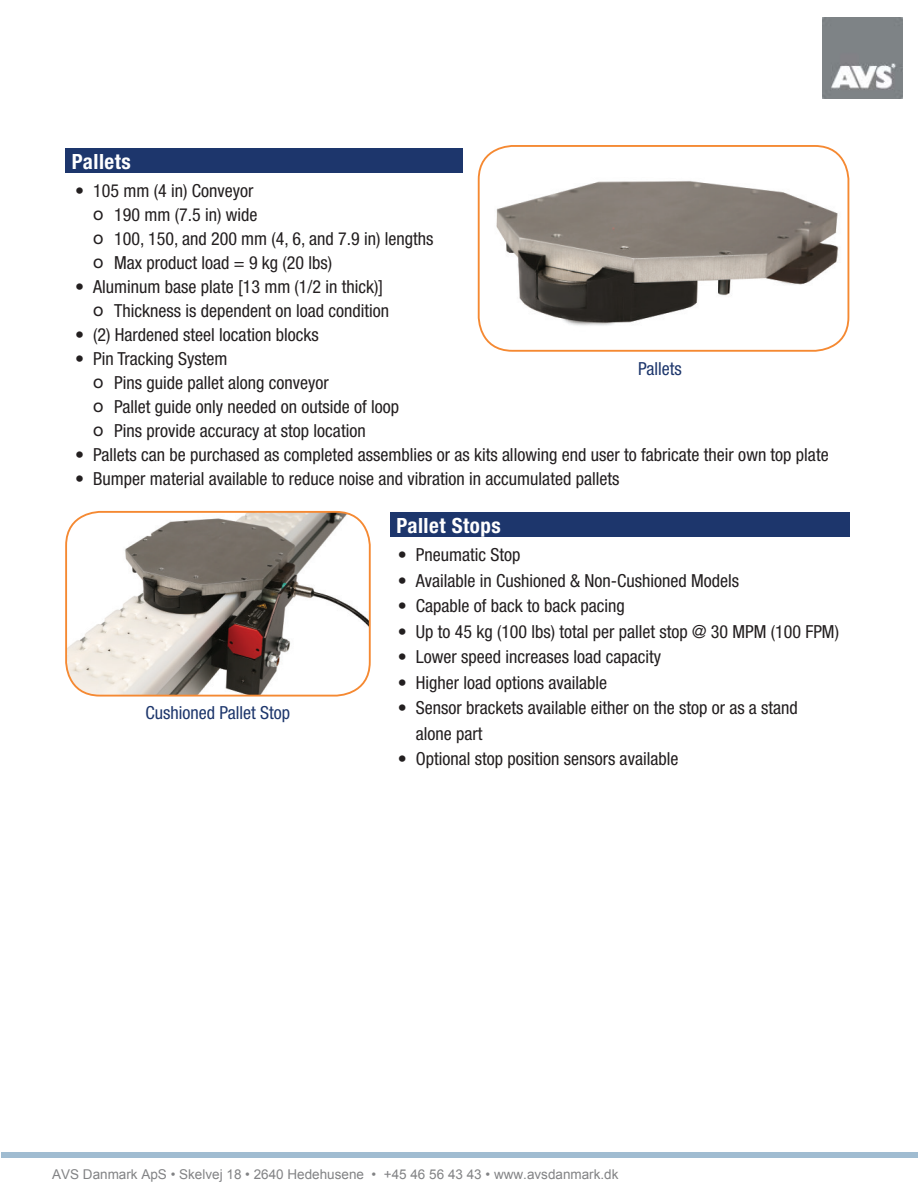
<style>
.page{position:relative;width:918px;height:1188px;background:#fff}
.page>*{position:absolute;margin:0;border:0;box-sizing:border-box;transform-origin:0 0}
.t1{font:700 condensed 21px "Helvetica Neue";letter-spacing:.025em;color:#fff}
.t2{font:condensed 18px/24px "Helvetica Neue";color:#231f20}
.t3{font:condensed 18px "Helvetica Neue";color:#1d366c}
.t4{font:13.5px "Arial";color:#828385}
.s1{font-stretch:normal}
</style>
<div class="page">
<img style="left:66px;top:512px;width:304px;height:183px">
<div style="left:65px;top:511px;width:306px;height:186px;border:2px solid #f58932;border-radius:34px"></div>
<div style="left:390px;top:512px;width:459px;height:25px;background:#1d366c"></div>
<img style="left:479px;top:146px;width:369px;height:205px">
<div style="left:478px;top:145px;width:371px;height:207px;border:2px solid #f58932;border-radius:34px"></div>
<div style="left:65px;top:148px;width:398px;height:25px;background:#1d366c"></div>
<img style="left:822px;top:18px;width:81px;height:80px">
<p class="t1" style="left:72px;top:148px;width:60px">Pallets</p>
<p class="t2" style="left:93px;top:179px;width:342px;text-indent:-18px">• 105 mm (4 in) Conveyor<br><span class="s1">o</span> 190 mm (7.5 in) wide<br><span class="s1">o</span> 100, 150, and 200 mm (4, 6, and 7.9 in) lengths <span class="s1">o</span> Max product load = 9 kg (20 lbs)</p>
<p class="t2" style="left:93px;top:275px;width:297px;text-indent:-18px">• Aluminum base plate [13 mm (1/2 in thick)] <span class="s1">o</span> Thickness is dependent on load condition</p>
<p class="t2" style="left:75px;top:323px;width:245px">• (2) Hardened steel location blocks</p>
<p class="t2" style="left:93px;top:347px;width:307px;text-indent:-18px">• Pin Tracking System<br><span class="s1">o</span> Pins guide pallet along conveyor<br><span class="s1">o</span> Pallet guide only needed on outside of loop <span class="s1">o</span> Pins provide accuracy at stop location</p>
<p class="t2" style="left:75px;top:443px;width:755px">• Pallets can be purchased as completed assemblies or as kits allowing end user to fabricate their own top plate</p>
<p class="t2" style="left:75px;top:467px;width:546px">• Bumper material available to reduce noise and vibration in accumulated pallets</p>
<p class="t3" style="left:638px;top:358px;width:45px">Pallets</p>
<p class="t3" style="left:146px;top:703px;width:146px">Cushioned Pallet Stop</p>
<p class="t1" style="left:396px;top:512px;width:106px">Pallet Stops</p>
<p class="t2" style="left:398px;top:543px;width:124px">• Pneumatic Stop</p>
<p class="t2" style="left:398px;top:568px;width:343px">• Available in Cushioned &amp; Non-Cushioned Models</p>
<p class="t2" style="left:398px;top:594px;width:229px">• Capable of back to back pacing</p>
<p class="t2" style="left:398px;top:619px;width:443px">• Up to 45 kg (100 lbs) total per pallet stop @ 30 MPM (100 FPM)</p>
<p class="t2" style="left:398px;top:645px;width:265px">• Lower speed increases load capacity</p>
<p class="t2" style="left:398px;top:670px;width:211px">• Higher load options available</p>
<p class="t2" style="left:416px;top:695px;width:384px;line-height:25.5px;text-indent:-18px">• Sensor brackets available either on the stop or as a stand alone part</p>
<p class="t2" style="left:398px;top:747px;width:282px">• Optional stop position sensors available</p>
<p class="t4" style="left:52px;top:1165px;width:568px">AVS Danmark ApS • Skelvej 18 • 2640 Hedehusene • +45 46 56 43 43 • www.avsdanmark.dk</p>
</div>
